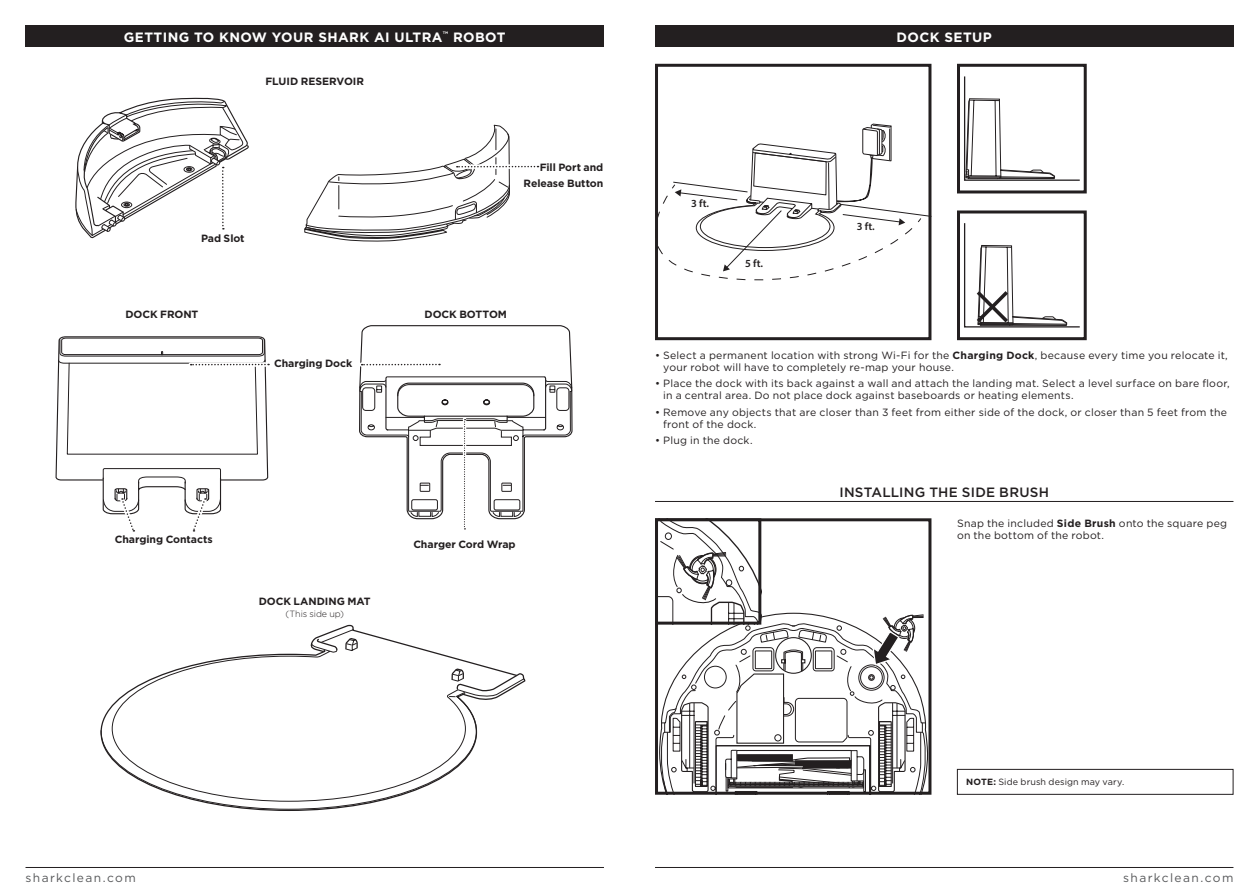
<style>
.page{position:relative;width:1259px;height:893px;background:#fff}
.page>*{position:absolute;margin:0;border:0;box-sizing:border-box;transform-origin:0 0}
.t1{font:700 13.5px "Gotham";letter-spacing:.03em;color:#fff}
.t2{font:500 13.5px "Gotham";letter-spacing:.02em;color:#231f20}
.t3{font:12px "Gotham";letter-spacing:.115em;color:#57585a}
.t4{font:600 10.8px "Myriad Pro";color:#231f20}
.t5{font:10.5px/12px "Gotham";letter-spacing:.02em;color:#231f20}
.t6{font:700 10.5px/16.2px "Gotham";letter-spacing:-.005em;color:#231f20;text-align:right}
.t7{font:9px "Gotham";letter-spacing:.01em;color:#231f20}
.t8{font:300 9px "Gotham";letter-spacing:-.005em;color:#231f20}
.s1{font-weight:700}
</style>
<div class="page">
<hr style="left:655px;top:867px;width:578px;height:1px;background:#231f20">
<hr style="left:26px;top:867px;width:578px;height:1px;background:#231f20">
<svg style="left:101px;top:625px;width:424px;height:185px"></svg>
<div style="left:26px;top:26px;width:578px;height:21px;background:#231f20"></div>
<svg style="left:56px;top:336px;width:213px;height:196px"></svg>
<svg style="left:359px;top:325px;width:213px;height:204px"></svg>
<svg style="left:304px;top:125px;width:234px;height:117px"></svg>
<svg style="left:75px;top:98px;width:174px;height:140px"></svg>
<div style="left:655px;top:26px;width:578px;height:21px;background:#231f20"></div>
<svg style="left:964px;top:76px;width:115px;height:105px"></svg>
<div style="left:957px;top:64px;width:129px;height:129px;border:3px solid #231f20"></div>
<div style="left:957px;top:210px;width:129px;height:130px;border:3px solid #231f20"></div>
<svg style="left:964px;top:223px;width:115px;height:105px"></svg>
<svg style="left:659px;top:123px;width:268px;height:157px"></svg>
<div style="left:655px;top:64px;width:276px;height:276px;border:3px solid #231f20"></div>
<hr style="left:655px;top:501px;width:578px;height:1px;background:#231f20">
<div style="left:957px;top:769px;width:276px;height:26px;border:1px solid #231f20"></div>
<svg style="left:655px;top:518px;width:270px;height:277px"></svg>
<div style="left:655px;top:518px;width:106px;height:107px;border:3px solid #231f20"></div>
<p class="t1" style="left:124px;top:28px;width:383px">GETTING TO KNOW YOUR SHARK AI ULTRA<sup>™</sup> ROBOT</p>
<p class="t6" style="left:265px;top:73px;width:100px">FLUID RESERVOIR</p>
<p class="t6" style="left:201px;top:230px;width:45px">Pad Slot</p>
<p class="t6" style="left:125px;top:307px;width:75px">DOCK FRONT</p>
<p class="t6" style="left:274px;top:355px;width:80px">Charging Dock</p>
<p class="t6" style="left:523px;top:159px;width:81px">Fill Port and<br>Release Button</p>
<p class="t6" style="left:424px;top:307px;width:84px">DOCK BOTTOM</p>
<p class="t6" style="left:115px;top:531px;width:99px">Charging Contacts</p>
<p class="t6" style="left:259px;top:593px;width:114px">DOCK LANDING MAT</p>
<p class="t8" style="left:285px;top:608px;width:60px">(This side up)</p>
<p class="t6" style="left:413px;top:536px;width:104px">Charger Cord Wrap</p>
<p class="t4" style="left:691px;top:197px;width:19px">3 ft.</p>
<p class="t4" style="left:745px;top:256px;width:19px">5 ft.</p>
<p class="t1" style="left:896px;top:28px;width:97px">DOCK SETUP</p>
<p class="t4" style="left:856px;top:219px;width:19px">3 ft.</p>
<p class="t5" style="left:663px;top:349px;width:566px;text-indent:-8px">• Select a permanent location with strong Wi-Fi for the <span class="s1">Charging Dock</span>, because every time you relocate it, your robot will have to completely re-map your house.</p>
<p class="t5" style="left:663px;top:377px;width:568px;text-indent:-8px">• Place the dock with its back against a wall and attach the landing mat. Select a level surface on bare floor, in a central area. Do not place dock against baseboards or heating elements.</p>
<p class="t5" style="left:663px;top:406px;width:565px;text-indent:-8px">• Remove any objects that are closer than 3 feet from either side of the dock, or closer than 5 feet from the front of the dock.</p>
<p class="t5" style="left:655px;top:434px;width:99px">• Plug in the dock.</p>
<p class="t2" style="left:839px;top:483px;width:211px">INSTALLING THE SIDE BRUSH</p>
<p class="t5" style="left:957px;top:517px;width:272px">Snap the included <span class="s1">Side Brush</span> onto the square peg on the bottom of the robot.</p>
<p class="t7" style="left:966px;top:776px;width:160px"><span class="s1">NOTE:</span> Side brush design may vary.</p>
<p class="t3" style="left:26px;top:870px;width:112px">sharkclean.com</p>
<p class="t3" style="left:1123px;top:870px;width:112px">sharkclean.com</p>
</div>
